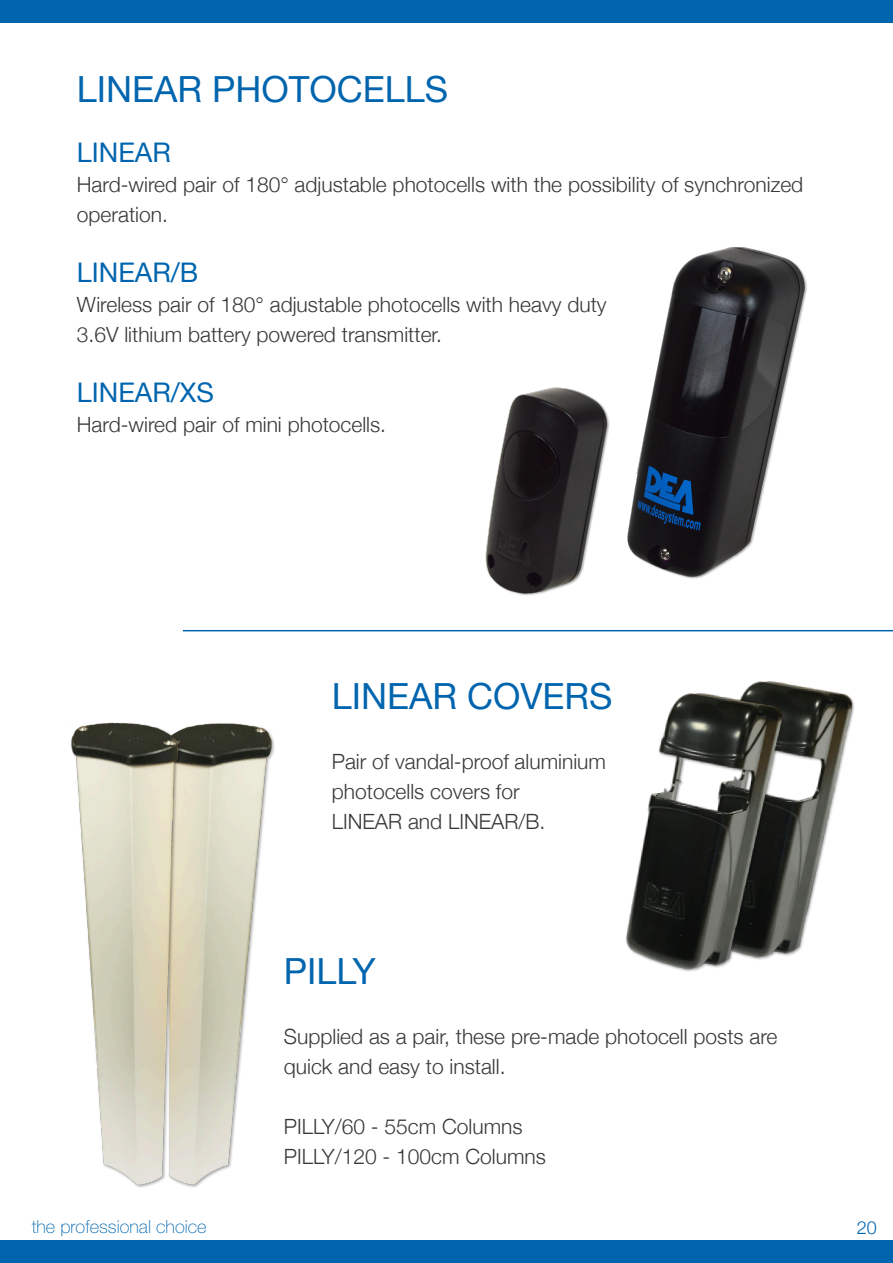
<style>
.page{position:relative;width:893px;height:1263px;background:#fff}
.page>*{position:absolute;margin:0;border:0;box-sizing:border-box;transform-origin:0 0}
.t1{font:36px "Helvetica Neue";color:#0065ae}
.t2{font:27px "Helvetica Neue";color:#0065ae}
.t3{font:300 21px/30px "Helvetica Neue";color:#383838}
.t4{font:100 18px "Helvetica Neue LT Std";color:#0065ae}
.t5{font:300 18px "Helvetica Neue";color:#0065ae}
</style>
<div class="page">
<div style="left:0;top:1240px;width:893px;height:23px;background:#0065ae"></div>
<div style="left:0;top:0;width:893px;height:23px;background:#0065ae"></div>
<img style="left:425px;top:247px;width:432px;height:385px">
<img style="left:71px;top:722px;width:204px;height:466px">
<img style="left:814px;top:688px;width:41px;height:204px">
<hr style="left:183px;top:630px;width:710px;height:1px;background:#0065ae">
<img style="left:625px;top:681px;width:189px;height:291px">
<p class="t1" style="left:77px;top:63px;width:373px">LINEAR PHOTOCELLS</p>
<p class="t2" style="left:77px;top:133px;width:95px">LINEAR</p>
<p class="t3" style="left:77px;top:168px;width:728px">Hard-wired pair of 180° adjustable photocells with the possibility of synchronized operation.</p>
<p class="t2" style="left:77px;top:253px;width:123px">LINEAR/B</p>
<p class="t3" style="left:77px;top:288px;width:531px">Wireless pair of 180° adjustable photocells with heavy duty<br>3.6V lithium battery powered transmitter.</p>
<p class="t2" style="left:77px;top:373px;width:138px">LINEAR/XS</p>
<p class="t3" style="left:77px;top:408px;width:311px">Hard-wired pair of mini photocells.</p>
<p class="t1" style="left:332px;top:671px;width:282px">LINEAR COVERS</p>
<p class="t3" style="left:332px;top:745px;width:276px">Pair of vandal-proof aluminium</p>
<p class="t3" style="left:332px;top:775px;width:189px">photocells covers for</p>
<p class="t3" style="left:332px;top:805px;width:215px">LINEAR and LINEAR/B.</p>
<p class="t1" style="left:284px;top:945px;width:94px">PILLY</p>
<p class="t3" style="left:284px;top:1019px;width:495px">Supplied as a pair, these pre-made photocell posts are quick and easy to install.</p>
<p class="t3" style="left:284px;top:1109px;width:240px">PILLY/60 - 55cm Columns</p>
<p class="t3" style="left:284px;top:1139px;width:264px">PILLY/120 - 100cm Columns</p>
<p class="t4" style="left:32px;top:1216px;width:176px">the professional choice</p>
<p class="t5" style="left:857px;top:1213px;width:22px">20</p>
</div>
